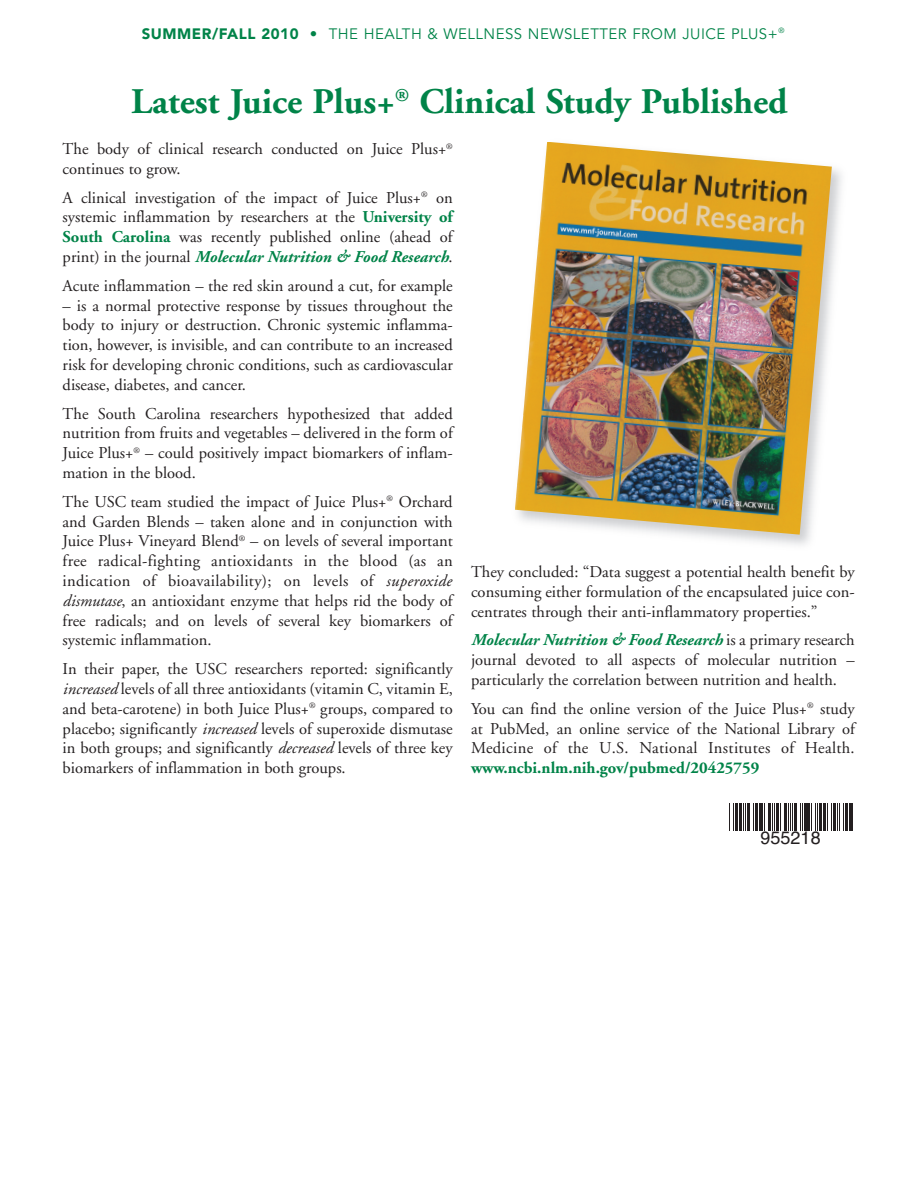
<style>
.page{position:relative;width:918px;height:1188px;background:#fff}
.page>*{position:absolute;margin:0;border:0;box-sizing:border-box;transform-origin:0 0}
.t1{font:700 36px "Adobe Garamond";color:#008348}
.t2{font:18px "Helvetica";color:#231f20}
.t3{font:16.5px/19.8px "Adobe Garamond";color:#231f20;text-align:justify}
.t4{font:700 16.5px "Adobe Garamond";color:#008348}
.t5{font:15px "Avenir";letter-spacing:.035em;color:#008348}
.s1{font-weight:900}
.s2{font-weight:700;color:#008348}
.s3{font-weight:700;font-style:italic;color:#008348}
.s4{font-style:italic}
</style>
<div class="page">
<img style="left:515px;top:142px;width:338px;height:689px">
<p class="t5" style="left:142px;top:25px;width:644px"><span class="s1">SUMMER/FALL 2010 •</span> THE HEALTH &amp; WELLNESS NEWSLETTER FROM JUICE PLUS+<sup>®</sup></p>
<h1 class="t1" style="left:131px;top:82px;width:658px">Latest Juice Plus+<sup>®</sup> Clinical Study Published</h1>
<p class="t3" style="left:63px;top:139px;width:392px">The body of clinical research conducted on Juice Plus+<sup>® </sup>continues to grow.</p>
<p class="t3" style="left:63px;top:188px;width:392px">A clinical investigation of the impact of Juice Plus+<sup>®</sup> on systemic inflammation by researchers at the <span class="s2">University of South Carolina</span> was recently published online (ahead of print) in the journal <span class="s3">Molecular Nutrition &amp; Food Research</span>.</p>
<p class="t3" style="left:63px;top:276px;width:392px">Acute inflammation – the red skin around a cut, for example</p>
<p class="t3" style="left:63px;top:296px;width:392px">– is a normal protective response by tissues throughout the body to injury or destruction. Chronic systemic inflamma&shy;tion, however, is invisible, and can contribute to an increased risk for developing chronic conditions, such as cardiovascular disease, diabetes, and cancer.</p>
<p class="t3" style="left:63px;top:404px;width:392px">The South Carolina researchers hypothesized that added nutrition from fruits and vegetables – delivered in the form of Juice Plus+<sup>®</sup> – could positively impact biomarkers of inflam&shy;mation in the blood.</p>
<p class="t3" style="left:63px;top:492px;width:392px">The USC team studied the impact of Juice Plus+<sup>®</sup> Orchard and Garden Blends – taken alone and in conjunction with Juice Plus+ Vineyard Blend<sup>®</sup> – on levels of several important free radical-fighting antioxidants in the blood (as an indication of bioavailability); on levels of <span class="s4">superoxide dismutase</span>, an antioxidant enzyme that helps rid the body of free radicals; and on levels of several key biomarkers of systemic inflammation.</p>
<p class="t3" style="left:63px;top:659px;width:392px">In their paper, the USC researchers reported: significantly <span class="s4">increased</span> levels of all three antioxidants (vitamin C, vitamin E, and beta-carotene) in both Juice Plus+<sup>®</sup> groups, compared to placebo; significantly <span class="s4">increased</span> levels of superoxide dismutase in both groups; and significantly <span class="s4">decreased</span> levels of three key biomarkers of inflammation in both groups.</p>
<p class="t3" style="left:471px;top:562px;width:385px">They concluded: “Data suggest a potential health benefit by consuming either formulation of the encapsulated juice con&shy;centrates through their anti-inflammatory properties.”</p>
<p class="t3" style="left:471px;top:631px;width:385px"><span class="s3">Molecular Nutrition &amp; Food Research</span> is a primary research journal devoted to all aspects of molecular nutrition – particularly the correlation between nutrition and health.</p>
<p class="t3" style="left:471px;top:699px;width:385px">You can find the online version of the Juice Plus+<sup>®</sup> study at PubMed, an online service of the National Library of Medicine of the U.S. National Institutes of Health.</p>
<p class="t4" style="left:471px;top:759px;width:290px">www.ncbi.nlm.nih.gov/pubmed/20425759</p>
<p class="t2" style="left:761px;top:826px;width:62px">955218</p>
</div>
